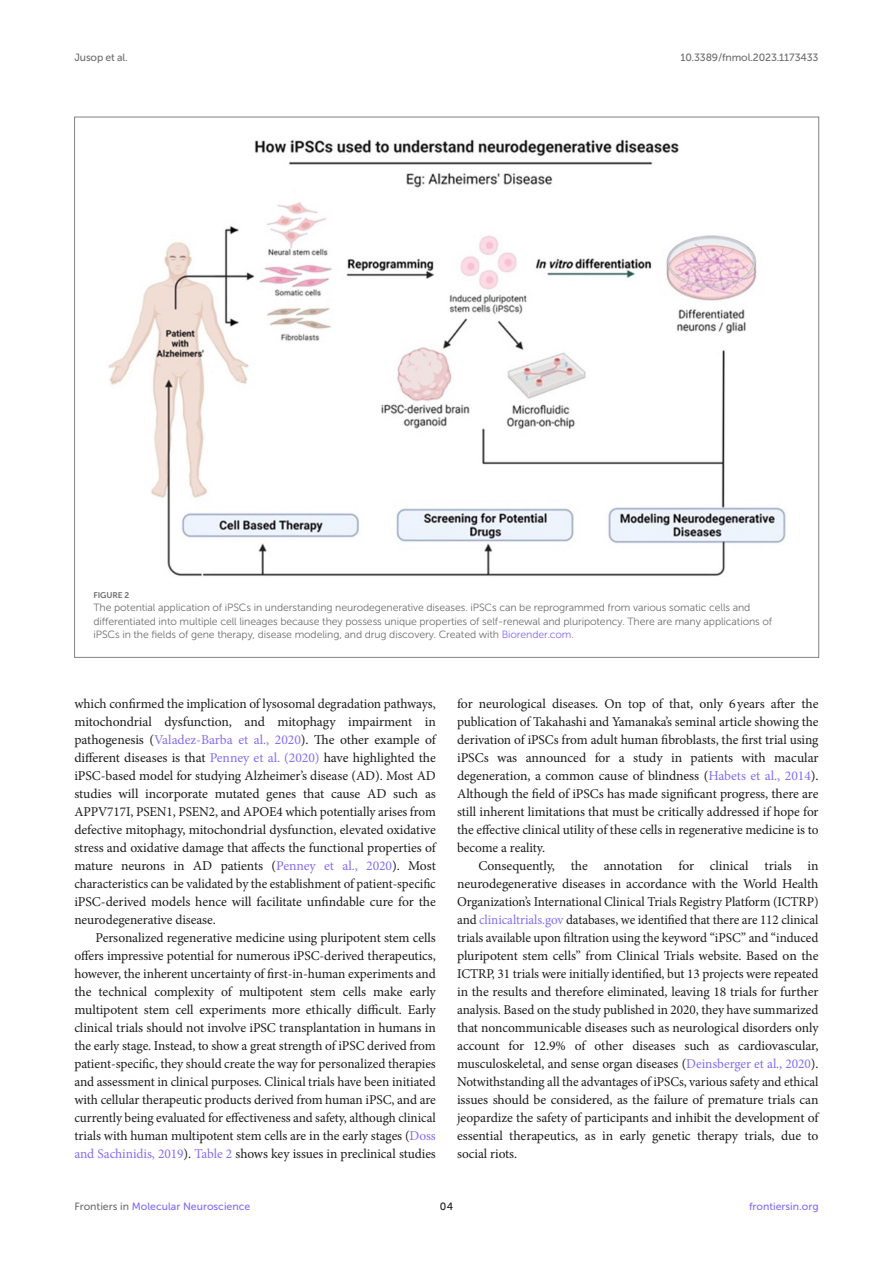
<style>
.page{position:relative;width:893px;height:1263px;background:#fff}
.page>*{position:absolute;margin:0;border:0;box-sizing:border-box;transform-origin:0 0}
.TEXT{font:13.5px/18px "Minion Pro";letter-spacing:-.005em;color:#1b1c1b;text-align:justify}
.FIG_LEG{font:10.5px/13.5px "Museo Sans 300";letter-spacing:-.01em;color:#706f70}
.t1{font:10.5px "Museo Sans 500";color:#856df0}
.t2{font:10.5px "Museo Sans 500";letter-spacing:-.015em;color:#706f70}
.t3{font:10.5px "Museo Sans 500";color:#1b1c1b}
.FIG_HD{font:8.25px "Museo Sans 700";letter-spacing:-.01em;color:#706f70}
.s1{color:#856df0}
.s2{color:#706f70}
</style>
<div class="page">
<img style="left:108px;top:139px;width:678px;height:437px">
<p class="t2" style="left:74px;top:51px;width:55px">Jusop et al.</p>
<p class="t2" style="left:680px;top:51px;width:140px">10.3389/fnmol.2023.1173433</p>
<p class="FIG_HD" style="left:94px;top:590px;width:37px">FIGURE 2</p>
<p class="FIG_LEG" style="left:94px;top:601px;width:680px">The potential application of iPSCs in understanding neurodegenerative diseases. iPSCs can be reprogrammed from various somatic cells and differentiated into multiple cell lineages because they possess unique properties of self-renewal and pluripotency. There are many applications of iPSCs in the fields of gene therapy, disease modeling, and drug discovery. Created with <span class="s1">Biorender.com</span>.</p>
<p class="TEXT" style="left:74px;top:695px;width:363px">which confirmed the implication of lysosomal degradation pathways, mitochondrial dysfunction, and mitophagy impairment in pathogenesis (<span class="s1">Valadez-Barba et al., 2020</span>). The other example of different diseases is that <span class="s1">Penney et al. (2020)</span> have highlighted the iPSC-based model for studying Alzheimer’s disease (AD). Most AD studies will incorporate mutated genes that cause AD such as APPV717I, PSEN1, PSEN2, and APOE4 which potentially arises from defective mitophagy, mitochondrial dysfunction, elevated oxidative stress and oxidative damage that affects the functional properties of mature neurons in AD patients (<span class="s1">Penney et al., 2020</span>). Most characteristics can be validated by the establishment of patient-specific iPSC-derived models hence will facilitate unfindable cure for the neurodegenerative disease.</p>
<p class="TEXT" style="left:74px;top:929px;width:363px;text-indent:21px">Personalized regenerative medicine using pluripotent stem cells offers impressive potential for numerous iPSC-derived therapeutics, however, the inherent uncertainty of first-in-human experiments and the technical complexity of multipotent stem cells make early multipotent stem cell experiments more ethically difficult. Early clinical trials should not involve iPSC transplantation in humans in the early stage. Instead, to show a great strength of iPSC derived from patient-specific, they should create the way for personalized therapies and assessment in clinical purposes. Clinical trials have been initiated with cellular therapeutic products derived from human iPSC, and are currently being evaluated for effectiveness and safety, although clinical trials with human multipotent stem cells are in the early stages (<span class="s1">Doss and Sachinidis, 2019</span>). <span class="s1">Table 2</span> shows key issues in preclinical studies</p>
<p class="TEXT" style="left:457px;top:695px;width:363px">for neurological diseases. On top of that, only 6years after the publication of Takahashi and Yamanaka’s seminal article showing the derivation of iPSCs from adult human fibroblasts, the first trial using iPSCs was announced for a study in patients with macular degeneration, a common cause of blindness (<span class="s1">Habets et al., 2014</span>).<br>Although the field of iPSCs has made significant progress, there are still inherent limitations that must be critically addressed if hope for the effective clinical utility of these cells in regenerative medicine is to become a reality.</p>
<p class="TEXT" style="left:457px;top:857px;width:363px;text-indent:21px">Consequently, the annotation for clinical trials in neurodegenerative diseases in accordance with the World Health Organization’s International Clinical Trials Registry Platform (ICTRP) and <span class="s1">clinicaltrials.gov</span> databases, we identified that there are 112 clinical trials available upon filtration using the keyword “iPSC” and “induced pluripotent stem cells” from Clinical Trials website. Based on the ICTRP, 31 trials were initially identified, but 13 projects were repeated in the results and therefore eliminated, leaving 18 trials for further analysis. Based on the study published in 2020, they have summarized that noncommunicable diseases such as neurological disorders only account for 12.9% of other diseases such as cardiovascular, musculoskeletal, and sense organ diseases (<span class="s1">Deinsberger et al., 2020</span>).<br>Notwithstanding all the advantages of iPSCs, various safety and ethical issues should be considered, as the failure of premature trials can jeopardize the safety of participants and inhibit the development of essential therapeutics, as in early genetic therapy trials, due to social riots.</p>
<p class="t1" style="left:74px;top:1200px;width:177px"><span class="s2">Frontiers in</span> Molecular Neuroscience</p>
<p class="t3" style="left:440px;top:1200px;width:15px">04</p>
<p class="t1" style="left:749px;top:1200px;width:71px">frontiersin.org</p>
</div>
